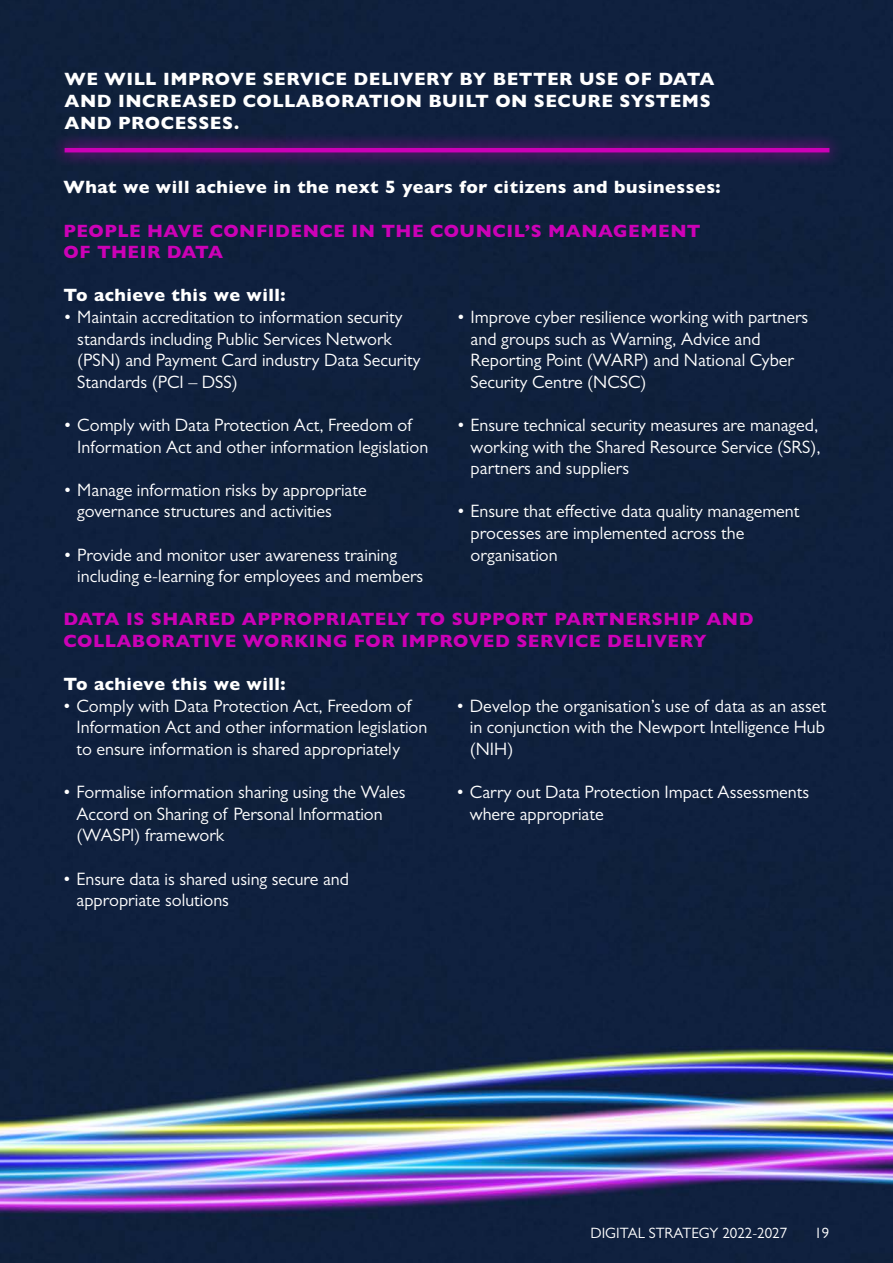
<style>
.page{position:relative;width:893px;height:1263px;background:#fff}
.page>*{position:absolute;margin:0;border:0;box-sizing:border-box;transform-origin:0 0}
.t1{font:18px/21.6px "Gill Sans MT Pro";color:#fff}
.t2{font:800 18px/21.6px "Gill Sans MT Pro";letter-spacing:.03em;color:#fff}
.Achievement{font:800 18px/21.6px "Gill Sans MT Pro";letter-spacing:.03em;color:#cc01b7}
.t3{font:15px "Gill Sans MT Pro";color:#fff}
</style>
<div class="page">
<img style="left:0;top:0;width:893px;height:1263px">
<div style="left:50px;top:132px;width:794px;height:36px;background:#cc01b7;opacity:.75"></div>
<svg style="left:62px;top:146px;width:768px;height:8px;background:#8d0a8e"></svg>
<p class="t2" style="left:65px;top:68px;width:651px">WE WILL IMPROVE SERVICE DELIVERY BY BETTER USE OF DATA<br>AND INCREASED COLLABORATION BUILT ON SECURE SYSTEMS<br>AND PROCESSES.</p>
<p class="t2" style="left:64px;top:176px;width:659px">What we will achieve in the next 5 years for citizens and businesses:</p>
<p class="Achievement" style="left:64px;top:220px;width:639px">PEOPLE HAVE CONFIDENCE IN THE COUNCIL’S MANAGEMENT<br>OF THEIR DATA</p>
<p class="t2" style="left:64px;top:284px;width:224px">To achieve this we will:</p>
<p class="t1" style="left:77px;top:306px;width:345px;text-indent:-14px">• Maintain accreditation to information security standards including Public Services Network (PSN) and Payment Card industry Data Security Standards (PCI – DSS)</p>
<p class="t1" style="left:77px;top:414px;width:352px;text-indent:-14px">• Comply with Data Protection Act, Freedom of<br>Information Act and other information legislation</p>
<p class="t1" style="left:77px;top:479px;width:291px;text-indent:-14px">• Manage information risks by appropriate governance structures and activities</p>
<p class="t1" style="left:77px;top:544px;width:348px;text-indent:-14px">• Provide and monitor user awareness training including e-learning for employees and members</p>
<p class="t1" style="left:471px;top:306px;width:339px;text-indent:-14px">• Improve cyber resilience working with partners and groups such as Warning, Advice and Reporting Point (WARP) and National Cyber Security Centre (NCSC)</p>
<p class="t1" style="left:471px;top:414px;width:352px;text-indent:-14px">• Ensure technical security measures are managed, working with the Shared Resource Service (SRS), partners and suppliers</p>
<p class="t1" style="left:471px;top:500px;width:330px;text-indent:-14px">• Ensure that effective data quality management processes are implemented across the organisation</p>
<p class="Achievement" style="left:64px;top:608px;width:691px">DATA IS SHARED APPROPRIATELY TO SUPPORT PARTNERSHIP AND<br>COLLABORATIVE WORKING FOR IMPROVED SERVICE DELIVERY</p>
<p class="t2" style="left:64px;top:673px;width:224px">To achieve this we will:</p>
<p class="t1" style="left:76px;top:695px;width:352px;text-indent:-14px">• Comply with Data Protection Act, Freedom of<br>Information Act and other information legislation to ensure information is shared appropriately</p>
<p class="t1" style="left:76px;top:781px;width:331px;text-indent:-14px">• Formalise information sharing using the Wales<br>Accord on Sharing of Personal Information (WASPI) framework</p>
<p class="t1" style="left:76px;top:868px;width:274px;text-indent:-14px">• Ensure data is shared using secure and appropriate solutions</p>
<p class="t1" style="left:470px;top:695px;width:358px;text-align:justify;text-indent:-14px">• Develop the organisation’s use of data as an asset in conjunction with the Newport Intelligence Hub (NIH)</p>
<p class="t1" style="left:470px;top:781px;width:341px;text-indent:-14px">• Carry out Data Protection Impact Assessments where appropriate</p>
<p class="t3" style="left:590px;top:1224px;width:198px">DIGITAL STRATEGY 2022-2027</p>
<p class="t3" style="left:814px;top:1224px;width:16px">19</p>
</div>
